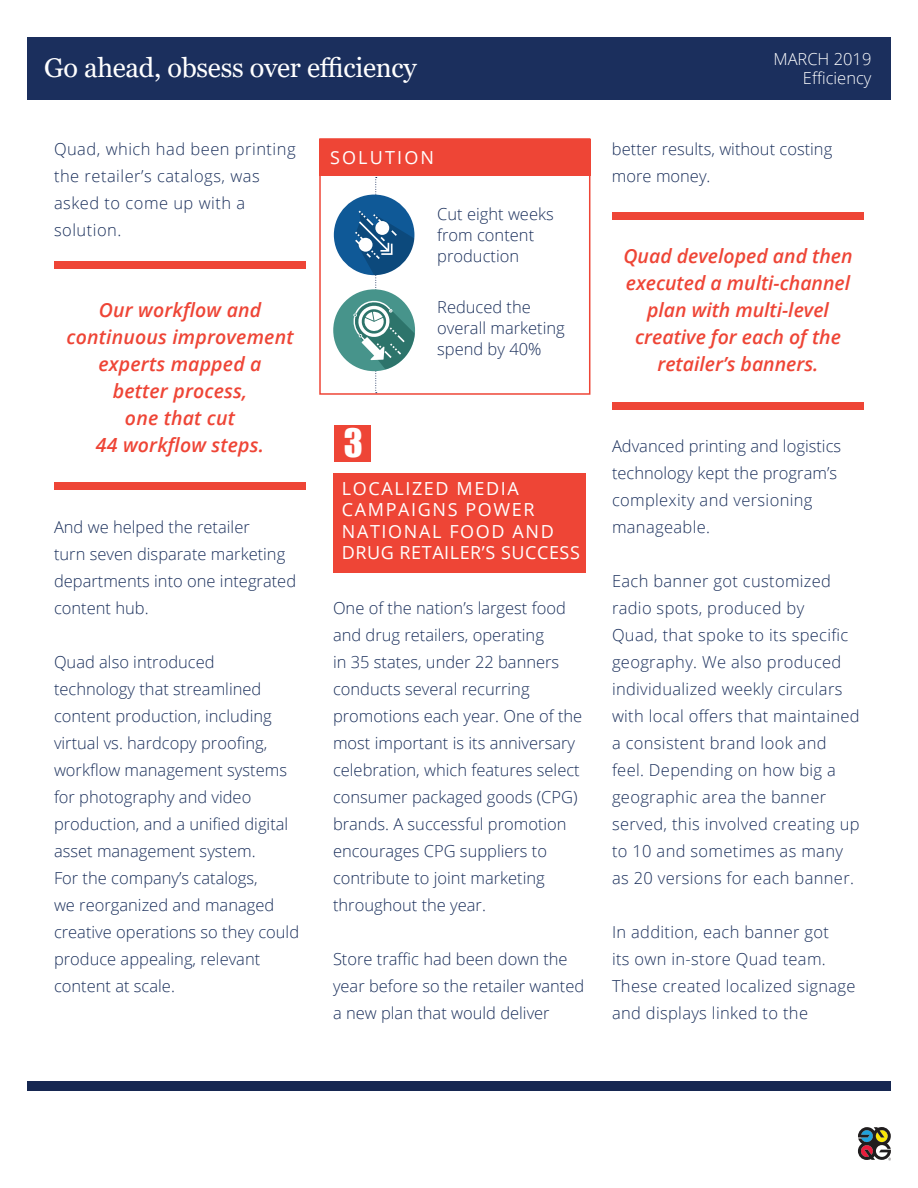
<style>
.page{position:relative;width:918px;height:1188px;background:#fff}
.page>*{position:absolute;margin:0;border:0;box-sizing:border-box;transform-origin:0 0}
.t1{font:36px "Impact";color:#fff}
.t2{font:27px "Georgia";letter-spacing:-.01em;color:#fff}
.t3{font:italic 600 19.5px/27px "Open Sans";color:#ee4536;text-align:center}
.t4{font:18px/21.6px "Open Sans";letter-spacing:.09em;color:#fff}
.t5{font:18px "Open Sans";letter-spacing:.12em;color:#fff}
.t6{font:300 16.5px/27px "Open Sans";color:#1b305c}
.t7{font:300 16.5px/27px "Open Sans";letter-spacing:.02em;color:#1b305c}
.t8{font:300 16.5px/27px "Open Sans";letter-spacing:.03em;color:#1b305c}
.t9{font:300 16.5px/19.8px "Open Sans";color:#fff;text-align:right}
</style>
<div class="page">
<div style="left:27px;top:37px;width:864px;height:62px;background:#1b2f5d"></div>
<div style="left:27px;top:1081px;width:864px;height:9px;background:#162751"></div>
<svg style="left:858px;top:1127px;width:33px;height:33px"></svg>
<div style="left:334px;top:425px;width:36px;height:36px;background:#ee4536"></div>
<div style="left:334px;top:473px;width:252px;height:100px;background:#ee4536"></div>
<div style="left:613px;top:212px;width:251px;height:8px;background:#ee4536"></div>
<div style="left:613px;top:402px;width:251px;height:8px;background:#ee4536"></div>
<div style="left:319px;top:139px;width:271px;height:37px;background:#ee4536"></div>
<div style="left:319px;top:138px;width:271px;height:257px;border:2px solid #ee4536"></div>
<div style="left:54px;top:261px;width:251px;height:8px;background:#ee4536"></div>
<div style="left:54px;top:483px;width:251px;height:7px;background:#ee4536"></div>
<div style="left:333px;top:289px;width:82px;height:82px;background:#47948b;border-radius:50%"></div>
<div style="left:334px;top:195px;width:80px;height:80px;background:#0f5997;border-radius:50%"></div>
<svg style="left:353px;top:177px;width:67px;height:216px"></svg>
<h2 class="t2" style="left:44px;top:51px;width:374px">Go ahead, obsess over efficiency</h2>
<p class="t9" style="left:773px;top:48px;width:100px">MARCH 2019<br>Efficiency</p>
<p class="t8" style="left:54px;top:135px;width:243px">Quad, which had been printing the retailer’s catalogs, was asked to come up with a solution.</p>
<p class="t3" style="left:66px;top:296px;width:229px">Our workflow and continuous improvement experts mapped a<br>better process,<br>one that cut<br>44 workflow steps.</p>
<p class="t6" style="left:54px;top:513px;width:244px">And we helped the retailer<br>turn seven disparate marketing departments into one integrated content hub.</p>
<p class="t6" style="left:54px;top:648px;width:247px">Quad also introduced technology that streamlined content production, including virtual vs. hardcopy proofing, workflow management systems for photography and video production, and a unified digital asset management system.<br>For the company’s catalogs,<br>we reorganized and managed creative operations so they could produce appealing, relevant content at scale.</p>
<p class="t5" style="left:330px;top:145px;width:106px">SOLUTION</p>
<h1 class="t1" style="left:344px;top:415px;width:21px">3</h1>
<p class="t6" style="left:437px;top:203px;width:118px;line-height:21px">Cut eight weeks from content production</p>
<p class="t6" style="left:437px;top:296px;width:129px;line-height:21px">Reduced the overall marketing spend by 40%</p>
<p class="t4" style="left:342px;top:477px;width:240px">LOCALIZED MEDIA<br>CAMPAIGNS POWER<br>NATIONAL FOOD AND<br>DRUG RETAILER’S SUCCESS</p>
<p class="t6" style="left:333px;top:594px;width:251px">One of the nation’s largest food and drug retailers, operating<br>in 35 states, under 22 banners conducts several recurring promotions each year. One of the most important is its anniversary celebration, which features select consumer packaged goods (CPG) brands. A successful promotion encourages CPG suppliers to contribute to joint marketing throughout the year.</p>
<p class="t6" style="left:333px;top:945px;width:253px">Store traffic had been down the year before so the retailer wanted a new plan that would deliver</p>
<p class="t6" style="left:612px;top:135px;width:222px">better results, without costing more money.</p>
<p class="t3" style="left:623px;top:242px;width:231px">Quad developed and then executed a multi-channel plan with multi-level creative for each of the retailer’s banners.</p>
<p class="t6" style="left:612px;top:432px;width:231px">Advanced printing and logistics technology kept the program’s complexity and versioning manageable.</p>
<p class="t7" style="left:612px;top:567px;width:249px">Each banner got customized radio spots, produced by<br>Quad, that spoke to its specific geography. We also produced individualized weekly circulars with local offers that maintained a consistent brand look and feel. Depending on how big a geographic area the banner served, this involved creating up to 10 and sometimes as many as 20 versions for each banner.</p>
<p class="t7" style="left:612px;top:918px;width:245px">In addition, each banner got<br>its own in-store Quad team.<br>These created localized signage and displays linked to the</p>
</div>
